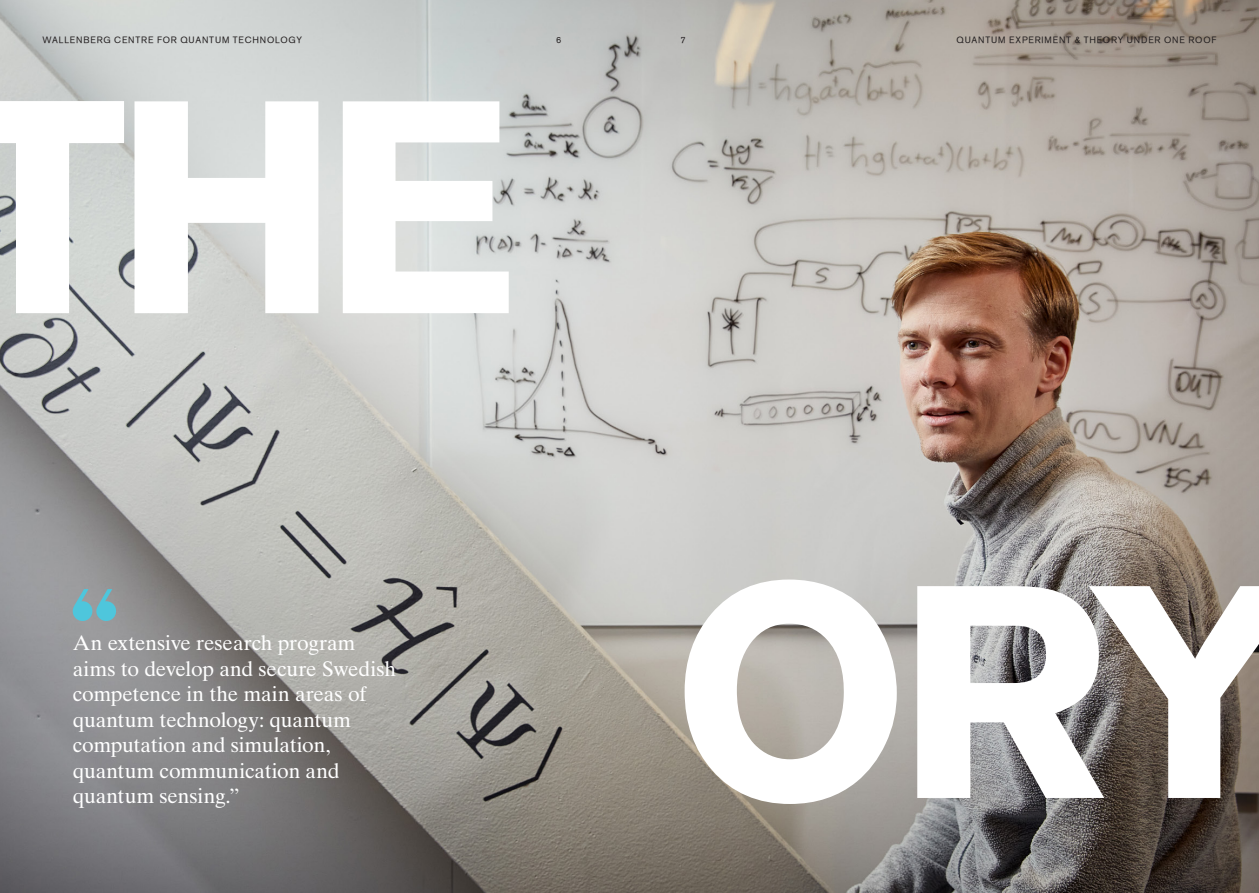
<style>
.page{position:relative;width:1259px;height:893px;background:#fff}
.page>*{position:absolute;margin:0;border:0;box-sizing:border-box;transform-origin:0 0}
.Rubrik_1{font:300px "Akzidenz Grotesk BE Bold";letter-spacing:-.05em;color:#fff}
.t1{font:21px/25.5px "Times Ten LT Std";letter-spacing:-.005em;color:#fff}
.t2{font:9px "Akzidenz Grotesk BE";letter-spacing:.095em;color:#231f20}
</style>
<div class="page">
<img style="left:0;top:0;width:1259px;height:893px">
<svg style="left:73px;top:589px;width:43px;height:32px"></svg>
<p class="t2" style="left:43px;top:34px;width:261px">WALLENBERG CENTRE FOR QUANTUM TECHNOLOGY</p>
<p class="t2" style="left:556px;top:34px;width:7px">6</p>
<p class="t2" style="left:680px;top:34px;width:7px">7</p>
<p class="t2" style="left:956px;top:34px;width:261px">QUANTUM EXPERIMENT &amp; THEORY UNDER ONE ROOF</p>
<h1 class="Rubrik_1" style="left:-41px;top:35px;width:559px">THE</h1>
<p class="t1" style="left:73px;top:630px;width:325px">An extensive research program aims to develop and secure Swedish competence in the main areas of quantum technology: quantum computation and simulation, quantum communication and quantum sensing.”</p>
<h1 class="Rubrik_1" style="left:672px;top:520px;width:630px">ORY</h1>
</div>
